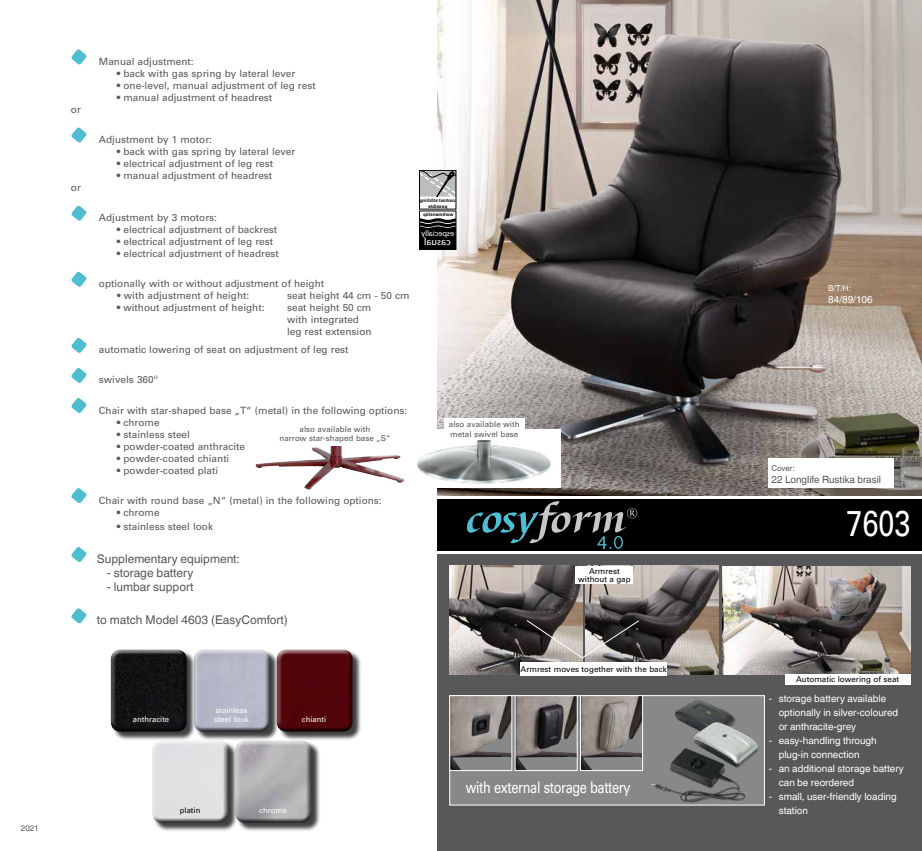
<style>
.page{position:relative;width:922px;height:851px;background:#fff}
.page>*{position:absolute;margin:0;border:0;box-sizing:border-box;transform-origin:0 0}
.t1{font:36px "Univers";color:#fff;scale:.8 1}
.t2{font:16px "Univers";letter-spacing:-.03em;color:#fff;scale:.8 1}
.t3{font:12px "Helvetica World";color:#58585a}
.t4{font:10px/12px "Univers";color:#58585a}
.t5{font:10px/14px "Helvetica World";color:#fff}
.t6{font:10px "Helvetica World";color:#58585a}
.t7{font:8px/9.6px "Univers";color:#58585a}
.t8{font:8px/8px "Univers";color:#000;text-align:center}
.t9{font:8px "Helvetica World";color:#58585a}
.t10{font:8px "Helvetica World";color:#fff}
.t11{font:7.7px/9.2px "Univers";color:#fff}
.t12{font:7.7px "Univers";color:#000}
</style>
<div class="page">
<div style="left:437px;top:499px;width:484px;height:51px;background:#000"></div>
<svg style="left:467px;top:501px;width:170px;height:48px"></svg>
<div style="left:437px;top:554px;width:484px;height:296px;background:#58585a"></div>
<img style="left:437px;top:0;width:484px;height:496px">
<svg style="left:71px;top:49px;width:16px;height:16px"></svg>
<svg style="left:71px;top:127px;width:16px;height:16px"></svg>
<svg style="left:71px;top:205px;width:16px;height:16px"></svg>
<svg style="left:71px;top:271px;width:16px;height:16px"></svg>
<svg style="left:71px;top:338px;width:16px;height:15px"></svg>
<svg style="left:71px;top:368px;width:16px;height:15px"></svg>
<svg style="left:71px;top:398px;width:16px;height:15px"></svg>
<svg style="left:71px;top:488px;width:16px;height:15px"></svg>
<svg style="left:71px;top:547px;width:16px;height:15px"></svg>
<svg style="left:71px;top:608px;width:16px;height:16px"></svg>
<div style="left:412px;top:429px;width:148px;height:59px;background:#fff"></div>
<img style="left:417px;top:440px;width:134px;height:44px">
<svg style="left:444px;top:418px;width:80px;height:11px"></svg>
<img style="left:256px;top:447px;width:74px;height:21px">
<div style="left:768px;top:458px;width:125px;height:30px;background:#fff"></div>
<div style="left:278px;top:650px;width:84px;height:90px;background:#000;opacity:.75"></div>
<div style="left:273px;top:650px;width:85px;height:81px;background:#000;opacity:.75"></div>
<div style="left:195px;top:650px;width:84px;height:90px;background:#000;opacity:.75"></div>
<div style="left:190px;top:650px;width:85px;height:81px;background:#000;opacity:.75"></div>
<div style="left:112px;top:650px;width:84px;height:90px;background:#000;opacity:.75"></div>
<div style="left:108px;top:650px;width:84px;height:81px;background:#000;opacity:.75"></div>
<div style="left:153px;top:741px;width:84px;height:90px;background:#000;opacity:.75"></div>
<div style="left:146px;top:734px;width:85px;height:87px;background:#fff;opacity:.75"></div>
<div style="left:149px;top:741px;width:85px;height:81px;background:#000;opacity:.75"></div>
<div style="left:236px;top:741px;width:84px;height:90px;background:#000;opacity:.75"></div>
<div style="left:229px;top:734px;width:85px;height:87px;background:#fff;opacity:.75"></div>
<div style="left:232px;top:741px;width:84px;height:81px;background:#000;opacity:.75"></div>
<img style="left:449px;top:566px;width:133px;height:108px">
<img style="left:585px;top:566px;width:133px;height:108px">
<div style="left:520px;top:662px;width:146px;height:14px;background:#fff"></div>
<div style="left:575px;top:566px;width:58px;height:17px;background:#fff"></div>
<svg style="left:525px;top:619px;width:115px;height:40px;background:#6b6663"></svg>
<img style="left:722px;top:566px;width:187px;height:108px">
<div style="left:784px;top:674px;width:125px;height:10px;background:#fff"></div>
<svg style="left:451px;top:697px;width:194px;height:106px;background:#7e7c7c"></svg>
<img style="left:645px;top:697px;width:117px;height:106px">
<img style="left:516px;top:697px;width:11px;height:72px">
<div style="left:514px;top:695px;width:63px;height:76px;border:1px solid #fff"></div>
<img style="left:581px;top:697px;width:11px;height:72px">
<div style="left:579px;top:695px;width:64px;height:76px;border:1px solid #fff"></div>
<img style="left:451px;top:697px;width:11px;height:72px">
<div style="left:449px;top:695px;width:63px;height:76px;border:1px solid #fff"></div>
<svg style="left:419px;top:170px;width:37px;height:80px"></svg>
<p class="t9" style="left:21px;top:823px;width:19px">2021</p>
<p class="t4" style="left:71px;top:103px;width:11px">or</p>
<p class="t4" style="left:71px;top:182px;width:11px">or</p>
<p class="t4" style="left:99px;top:55px;width:96px">Manual adjustment:</p>
<p class="t4" style="left:117px;top:67px;width:180px">• back with gas spring by lateral lever</p>
<p class="t4" style="left:117px;top:79px;width:200px">• one-level, manual adjustment of leg rest</p>
<p class="t4" style="left:117px;top:91px;width:157px">• manual adjustment of headrest</p>
<p class="t4" style="left:99px;top:134px;width:115px">Adjustment by 1 motor:</p>
<p class="t4" style="left:117px;top:146px;width:180px">• back with gas spring by lateral lever</p>
<p class="t4" style="left:117px;top:158px;width:158px">• electrical adjustment of leg rest</p>
<p class="t4" style="left:117px;top:170px;width:157px">• manual adjustment of headrest</p>
<p class="t4" style="left:99px;top:212px;width:120px">Adjustment by 3 motors:</p>
<p class="t4" style="left:117px;top:224px;width:162px">• electrical adjustment of backrest</p>
<p class="t4" style="left:117px;top:236px;width:158px">• electrical adjustment of leg rest</p>
<p class="t4" style="left:117px;top:248px;width:163px">• electrical adjustment of headrest</p>
<p class="t4" style="left:99px;top:278px;width:227px">optionally with or without adjustment of height</p>
<p class="t4" style="left:117px;top:290px;width:133px">• with adjustment of height:</p>
<p class="t4" style="left:287px;top:290px;width:124px">seat height 44 cm - 50 cm</p>
<p class="t4" style="left:117px;top:302px;width:149px">• without adjustment of height:</p>
<p class="t4" style="left:287px;top:302px;width:86px">seat height 50 cm with integrated leg rest extension</p>
<p class="t4" style="left:99px;top:344px;width:251px">automatic lowering of seat on adjustment of leg rest</p>
<p class="t4" style="left:99px;top:374px;width:60px">swivels 360º</p>
<p class="t4" style="left:99px;top:404px;width:310px">Chair with star-shaped base „T“ (metal) in the following options:</p>
<p class="t4" style="left:117px;top:416px;width:44px">• chrome</p>
<p class="t4" style="left:117px;top:428px;width:74px">• stainless steel</p>
<p class="t4" style="left:117px;top:440px;width:129px">• powder-coated anthracite</p>
<p class="t4" style="left:117px;top:452px;width:114px">• powder-coated chianti</p>
<p class="t4" style="left:117px;top:464px;width:103px">• powder-coated plati</p>
<p class="t4" style="left:99px;top:494px;width:284px">Chair with round base „N“ (metal) in the following options:</p>
<p class="t4" style="left:117px;top:506px;width:44px">• chrome</p>
<p class="t4" style="left:117px;top:520px;width:98px">• stainless steel look</p>
<p class="t3" style="left:97px;top:551px;width:144px">Supplementary equipment:</p>
<p class="t3" style="left:107px;top:565px;width:88px">- storage battery</p>
<p class="t3" style="left:107px;top:580px;width:88px">- lumbar support</p>
<p class="t3" style="left:97px;top:612px;width:192px">to match Model 4603 (EasyComfort)</p>
<p class="t7" style="left:279px;top:424px;width:112px;text-align:center">also available with<br>narrow star-shaped base „S“</p>
<p class="t11" style="left:133px;top:714px;width:38px">anthracite</p>
<p class="t11" style="left:214px;top:705px;width:36px">stainless steel look</p>
<p class="t11" style="left:302px;top:714px;width:26px">chianti</p>
<p class="t12" style="left:180px;top:805px;width:22px">platin</p>
<p class="t11" style="left:259px;top:805px;width:29px">chrome</p>
<p class="t7" style="left:449px;top:420px;width:72px">also available with metal swivel base</p>
<p class="t8" style="left:578px;top:566px;width:54px">Armrest without a gap</p>
<p class="t8" style="left:520px;top:665px;width:148px">Armrest moves together with the back</p>
<h2 class="t2" style="left:465px;top:777px;width:207px">with external storage battery</h2>
<p class="t10" style="left:828px;top:283px;width:24px">B/T/H:</p>
<p class="t5" style="left:828px;top:292px;width:46px">84/89/106</p>
<p class="t9" style="left:771px;top:463px;width:25px">Cover:</p>
<p class="t6" style="left:771px;top:473px;width:111px">22 Longlife Rustika brasil</p>
<h1 class="t1" style="left:846px;top:502px;width:82px">7603</h1>
<p class="t8" style="left:796px;top:675px;width:104px">Automatic lowering of seat</p>
<p class="t5" style="left:778px;top:691px;width:121px;text-indent:-10px">- storage battery available optionally in silver-coloured or anthracite-grey</p>
<p class="t5" style="left:778px;top:733px;width:99px;text-indent:-10px">- easy-handling through plug-in connection</p>
<p class="t5" style="left:778px;top:761px;width:127px;text-indent:-10px">- an additional storage battery can be reordered</p>
<p class="t5" style="left:778px;top:789px;width:119px;text-indent:-10px">- small, user-friendly loading station</p>
</div>
